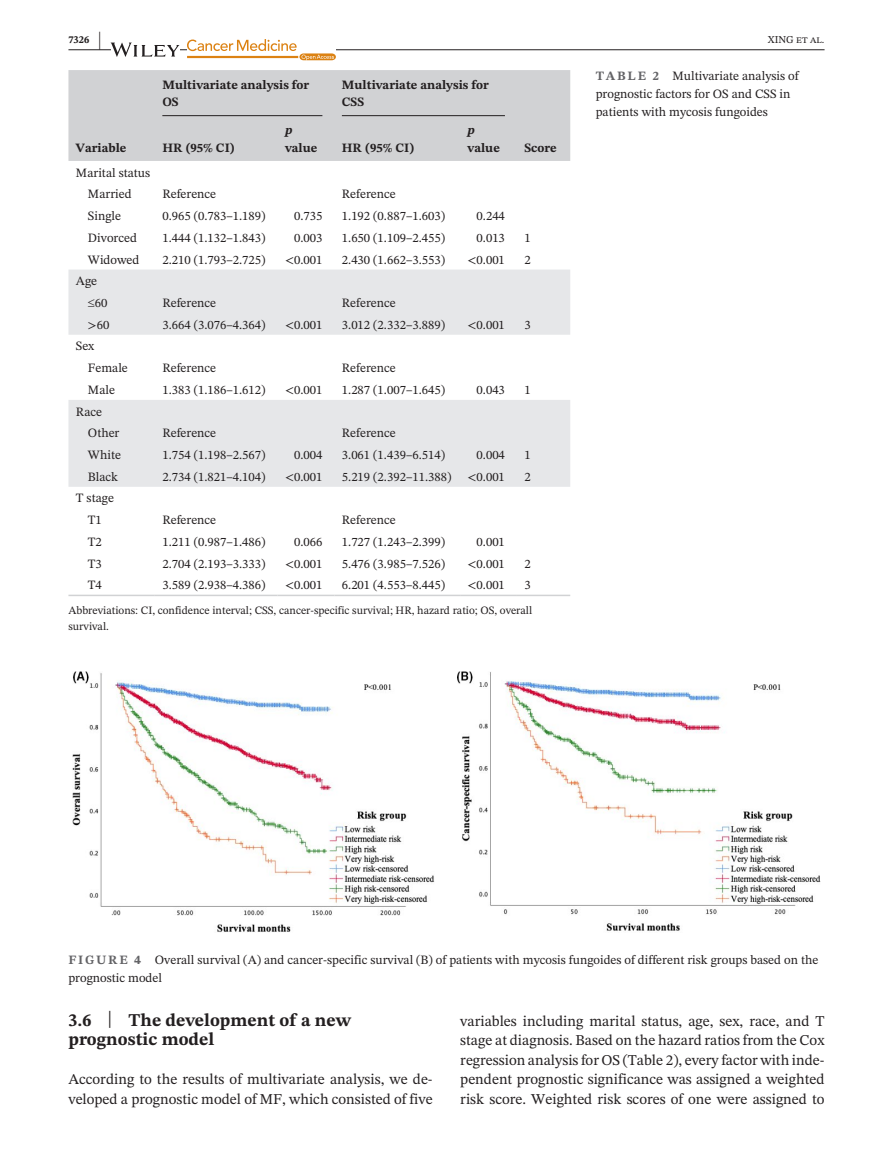
<style>
.page{position:relative;width:893px;height:1174px;background:#fff}
.page>*{position:absolute;margin:0;border:0;box-sizing:border-box;transform-origin:0 0}
.t1{font:700 18px/19.5px "STIX Two Text";color:#231f20}
.t2{font:15px/19.5px "STIX Two Text";color:#231f20}
.t3{font:12.75px/21.8px "STIX Two Text";color:#231f20}
.t4{font:700 12.75px/17.2px "STIX Two Text";color:#231f20}
.t5{font:italic 700 12.75px "STIX Two Text";color:#231f20}
.t6{font:11.25px/15.8px "STIX Two Text";color:#231f20}
.t7{font:10.5px "STIX Two Text";color:#231f20}
.t8{font:700 10.5px "STIX Two Text";color:#231f20}
.s1{font-size:21px}
.s2{font-weight:700;color:#636366}
.s3{font-weight:400;font-size:23.7px}
</style>
<div class="page">
<hr style="left:68px;top:49px;width:756px;height:1px;background:#231f20">
<svg style="left:111px;top:43px;width:68px;height:14px"></svg>
<svg style="left:187px;top:39px;width:149px;height:21px"></svg>
<div style="left:68px;top:70px;width:502px;height:91px;background:#d1d2d4"></div>
<svg style="left:68px;top:269px;width:502px;height:218px;fill:#e6e7e9"></svg>
<hr style="left:68px;top:594px;width:87px;height:2px;background:#d1d2d4">
<hr style="left:155px;top:594px;width:123px;height:2px;background:#d1d2d4">
<hr style="left:278px;top:594px;width:56px;height:2px;background:#d1d2d4">
<hr style="left:334px;top:594px;width:126px;height:2px;background:#d1d2d4">
<hr style="left:460px;top:594px;width:57px;height:2px;background:#d1d2d4">
<hr style="left:517px;top:594px;width:53px;height:2px;background:#d1d2d4">
<hr style="left:162px;top:115px;width:160px;height:1px;background:#231f20">
<hr style="left:342px;top:115px;width:163px;height:1px;background:#231f20">
<img style="left:72px;top:672px;width:749px;height:260px">
<p class="t8" style="left:68px;top:32px;width:34px">7326 <span class="s1">|</span></p>
<p class="t7" style="left:768px;top:32px;width:58px">XING et al.</p>
<p class="t4" style="left:76px;top:139px;width:52px">Variable</p>
<p class="t3" style="left:76px;top:161px;width:76px;text-align:center">Marital status<br>Married</p>
<p class="t4" style="left:162px;top:76px;width:148px">Multivariate analysis for<br>OS</p>
<p class="t4" style="left:342px;top:76px;width:148px">Multivariate analysis for<br>CSS</p>
<p class="t4" style="left:162px;top:139px;width:74px">HR (95% CI)</p>
<p class="t4" style="left:524px;top:139px;width:34px">Score</p>
<p class="t5" style="left:285px;top:121px;width:9px">p</p>
<p class="t4" style="left:285px;top:139px;width:34px">value</p>
<p class="t4" style="left:342px;top:139px;width:74px">HR (95% CI)</p>
<p class="t5" style="left:468px;top:121px;width:9px">p</p>
<p class="t4" style="left:468px;top:139px;width:34px">value</p>
<p class="t3" style="left:162px;top:183px;width:55px">Reference</p>
<p class="t3" style="left:342px;top:183px;width:55px">Reference</p>
<p class="t3" style="left:88px;top:205px;width:35px">Single</p>
<p class="t3" style="left:162px;top:205px;width:105px">0.965 (0.783–1.189)</p>
<p class="t3" style="left:294px;top:205px;width:30px">0.735</p>
<p class="t3" style="left:342px;top:205px;width:105px">1.192 (0.887–1.603)</p>
<p class="t3" style="left:477px;top:205px;width:30px">0.244</p>
<p class="t3" style="left:88px;top:227px;width:50px">Divorced</p>
<p class="t3" style="left:162px;top:227px;width:105px">1.444 (1.132–1.843)</p>
<p class="t3" style="left:294px;top:227px;width:30px">0.003</p>
<p class="t3" style="left:342px;top:227px;width:105px">1.650 (1.109–2.455)</p>
<p class="t3" style="left:477px;top:227px;width:30px">0.013</p>
<p class="t3" style="left:524px;top:227px;width:8px">1</p>
<p class="t3" style="left:88px;top:248px;width:53px">Widowed</p>
<p class="t3" style="left:162px;top:248px;width:105px">2.210 (1.793–2.725)</p>
<p class="t3" style="left:285px;top:248px;width:39px">&lt;0.001</p>
<p class="t3" style="left:342px;top:248px;width:105px">2.430 (1.662–3.553)</p>
<p class="t3" style="left:468px;top:248px;width:39px">&lt;0.001</p>
<p class="t3" style="left:524px;top:248px;width:8px">2</p>
<p class="t3" style="left:88px;top:270px;width:21px;text-indent:-12px">Age ≤60</p>
<p class="t3" style="left:162px;top:292px;width:55px">Reference</p>
<p class="t3" style="left:342px;top:292px;width:55px">Reference</p>
<p class="t3" style="left:88px;top:313px;width:23px">&gt;60</p>
<p class="t3" style="left:162px;top:313px;width:105px">3.664 (3.076–4.364)</p>
<p class="t3" style="left:285px;top:313px;width:39px">&lt;0.001</p>
<p class="t3" style="left:342px;top:313px;width:105px">3.012 (2.332–3.889)</p>
<p class="t3" style="left:468px;top:313px;width:39px">&lt;0.001</p>
<p class="t3" style="left:524px;top:313px;width:8px">3</p>
<p class="t3" style="left:88px;top:335px;width:41px;text-indent:-12px">Sex<br>Female</p>
<p class="t3" style="left:162px;top:357px;width:55px">Reference</p>
<p class="t3" style="left:342px;top:357px;width:55px">Reference</p>
<p class="t3" style="left:88px;top:379px;width:29px">Male</p>
<p class="t3" style="left:162px;top:379px;width:105px">1.383 (1.186–1.612)</p>
<p class="t3" style="left:285px;top:379px;width:39px">&lt;0.001</p>
<p class="t3" style="left:342px;top:379px;width:105px">1.287 (1.007–1.645)</p>
<p class="t3" style="left:477px;top:379px;width:30px">0.043</p>
<p class="t3" style="left:524px;top:379px;width:8px">1</p>
<p class="t3" style="left:88px;top:400px;width:33px;text-indent:-12px">Race<br>Other</p>
<p class="t3" style="left:162px;top:422px;width:55px">Reference</p>
<p class="t3" style="left:342px;top:422px;width:55px">Reference</p>
<p class="t3" style="left:88px;top:444px;width:34px">White</p>
<p class="t3" style="left:162px;top:444px;width:105px">1.754 (1.198–2.567)</p>
<p class="t3" style="left:294px;top:444px;width:30px">0.004</p>
<p class="t3" style="left:342px;top:444px;width:105px">3.061 (1.439–6.514)</p>
<p class="t3" style="left:477px;top:444px;width:30px">0.004</p>
<p class="t3" style="left:524px;top:444px;width:8px">1</p>
<p class="t3" style="left:88px;top:465px;width:32px">Black</p>
<p class="t3" style="left:162px;top:465px;width:105px">2.734 (1.821–4.104)</p>
<p class="t3" style="left:285px;top:465px;width:39px">&lt;0.001</p>
<p class="t3" style="left:342px;top:465px;width:111px">5.219 (2.392–11.388)</p>
<p class="t3" style="left:468px;top:465px;width:39px">&lt;0.001</p>
<p class="t3" style="left:524px;top:465px;width:8px">2</p>
<p class="t3" style="left:76px;top:487px;width:39px;text-align:center">T stage<br>T1</p>
<p class="t3" style="left:162px;top:509px;width:55px">Reference</p>
<p class="t3" style="left:342px;top:509px;width:55px">Reference</p>
<p class="t3" style="left:88px;top:531px;width:15px">T2</p>
<p class="t3" style="left:162px;top:531px;width:105px">1.211 (0.987–1.486)</p>
<p class="t3" style="left:294px;top:531px;width:30px">0.066</p>
<p class="t3" style="left:342px;top:531px;width:105px">1.727 (1.243–2.399)</p>
<p class="t3" style="left:477px;top:531px;width:30px">0.001</p>
<p class="t3" style="left:88px;top:552px;width:15px">T3</p>
<p class="t3" style="left:162px;top:552px;width:105px">2.704 (2.193–3.333)</p>
<p class="t3" style="left:285px;top:552px;width:39px">&lt;0.001</p>
<p class="t3" style="left:342px;top:552px;width:105px">5.476 (3.985–7.526)</p>
<p class="t3" style="left:468px;top:552px;width:39px">&lt;0.001</p>
<p class="t3" style="left:524px;top:552px;width:8px">2</p>
<p class="t3" style="left:88px;top:574px;width:15px">T4</p>
<p class="t3" style="left:162px;top:574px;width:105px">3.589 (2.938–4.386)</p>
<p class="t3" style="left:285px;top:574px;width:39px">&lt;0.001</p>
<p class="t3" style="left:342px;top:574px;width:105px">6.201 (4.553–8.445)</p>
<p class="t3" style="left:468px;top:574px;width:39px">&lt;0.001</p>
<p class="t3" style="left:524px;top:574px;width:8px">3</p>
<p class="t6" style="left:68px;top:602px;width:465px">Abbreviations: CI, confidence interval; CSS, cancer-specific survival; HR, hazard ratio; OS, overall survival.</p>
<p class="t3" style="left:596px;top:66px;width:204px;line-height:18px"><span class="s2">TABLE 2</span> Multivariate analysis of prognostic factors for OS and CSS in patients with mycosis fungoides</p>
<p class="t3" style="left:68px;top:951px;width:751px;line-height:18px"><span class="s2">FIGURE 4</span> Overall survival (A) and cancer-specific survival (B) of patients with mycosis fungoides of different risk groups based on the prognostic model</p>
<h1 class="t1" style="left:68px;top:1010px;width:284px">3.6 <span class="s3">|</span> The development of a new prognostic model</h1>
<p class="t2" style="left:68px;top:1069px;width:366px">According to the results of multivariate analysis, we de&shy;veloped a prognostic model of MF, which consisted of five</p>
<p class="t2" style="left:460px;top:1011px;width:366px;text-align:justify">variables including marital status, age, sex, race, and T stage at diagnosis. Based on the hazard ratios from the Cox regression analysis for OS (Table 2), every factor with inde&shy;pendent prognostic significance was assigned a weighted risk score. Weighted risk scores of one were assigned to</p>
</div>
